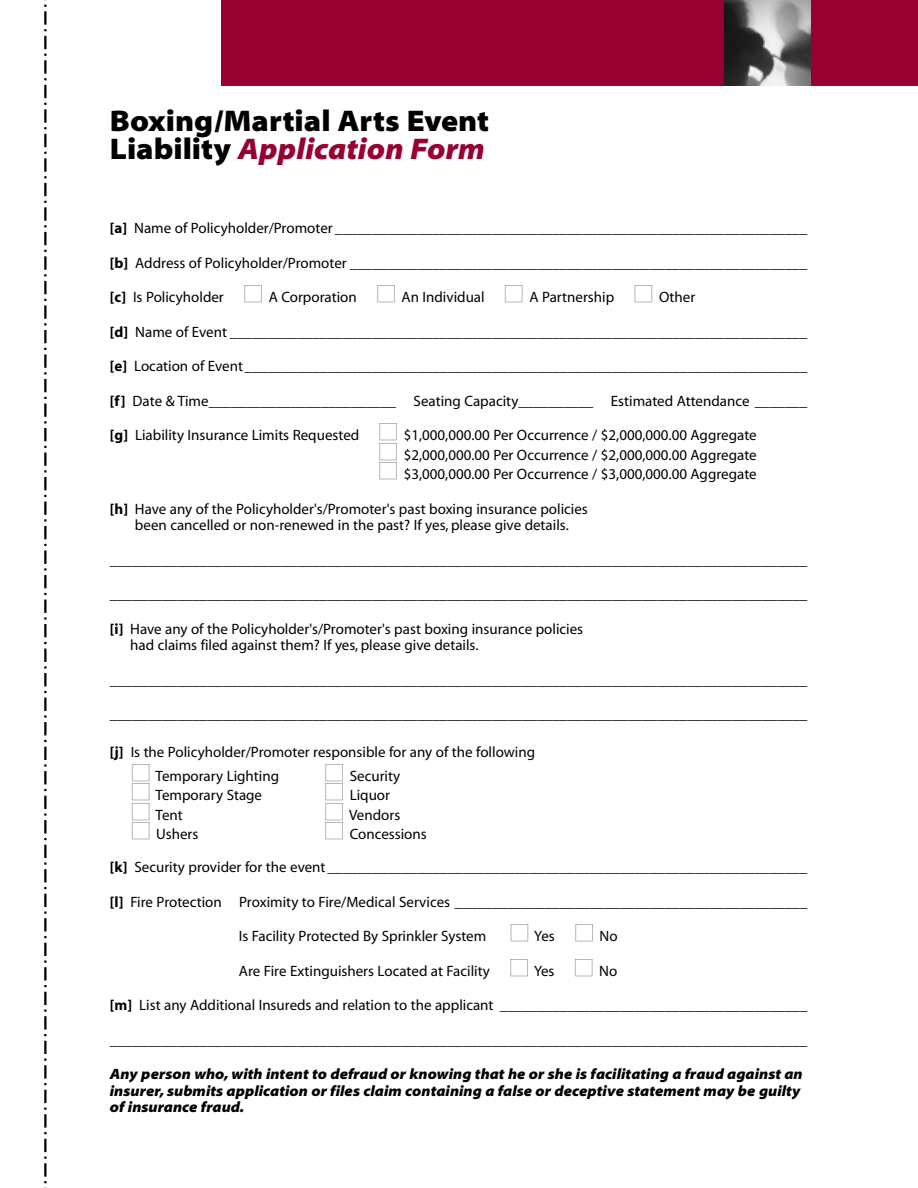
<style>
.page{position:relative;width:918px;height:1188px;background:#fff}
.page>*{position:absolute;margin:0;border:0;box-sizing:border-box;transform-origin:0 0}
.t1{font:30px "Myriad MM It 830 700";color:#970031}
.t2{font:30px "Myriad MM 830 700";color:#000}
.t3{font:15px/19.5px "Myriad MM 400 600";color:#000}
.t4{font:15px/16.5px "Myriad MM It 830 700";color:#000}
.s1{font-family:"Myriad MM 830 700";color:#000}
.s2{font-family:"Myriad MM 700 600"}
</style>
<div class="page">
<svg style="left:44px;top:0;width:2px;height:1188px"></svg>
<div style="left:221px;top:0;width:697px;height:86px;background:#970031"></div>
<img style="left:725px;top:0;width:85px;height:86px">
<h1 class="t2" style="left:110px;top:110px;width:381px">Boxing/Martial Arts Event</h1>
<h1 class="t1" style="left:110px;top:138px;width:377px"><span class="s1">Liability</span> Application Form</h1>
<p class="t3" style="left:110px;top:220px;width:699px"><span class="s2">[a]</span> Name of Policyholder/Promoter _______________________________________________________________</p>
<p class="t3" style="left:110px;top:254px;width:699px"><span class="s2">[b]</span> Address of Policyholder/Promoter _____________________________________________________________</p>
<p class="t3" style="left:110px;top:289px;width:116px"><span class="s2">[c]</span> Is Policyholder</p>
<p class="t3" style="left:269px;top:289px;width:90px">A Corporation</p>
<p class="t3" style="left:402px;top:289px;width:85px">An Individual</p>
<p class="t3" style="left:529px;top:289px;width:86px">A Partnership</p>
<p class="t3" style="left:659px;top:289px;width:38px">Other</p>
<p class="t3" style="left:110px;top:323px;width:699px"><span class="s2">[d]</span> Name of Event _____________________________________________________________________________</p>
<p class="t3" style="left:110px;top:358px;width:699px"><span class="s2">[e]</span> Location of Event ___________________________________________________________________________</p>
<p class="t3" style="left:110px;top:392px;width:699px"><span class="s2">[f]</span> Date &amp; Time_________________________ Seating Capacity__________ Estimated Attendance _______</p>
<p class="t3" style="left:110px;top:427px;width:251px"><span class="s2">[g]</span> Liability Insurance Limits Requested</p>
<p class="t3" style="left:404px;top:427px;width:355px;text-align:justify">$1,000,000.00 Per Occurrence / $2,000,000.00 Aggregate $2,000,000.00 Per Occurrence / $2,000,000.00 Aggregate $3,000,000.00 Per Occurrence / $3,000,000.00 Aggregate</p>
<p class="t3" style="left:110px;top:502px;width:480px;line-height:16.5px;text-align:center"><span class="s2">[h]</span> Have any of the Policyholder's/Promoter's past boxing insurance policies been cancelled or non-renewed in the past? If yes, please give details.</p>
<p class="t3" style="left:110px;top:551px;width:699px">_____________________________________________________________________________________________</p>
<p class="t3" style="left:110px;top:586px;width:699px">_____________________________________________________________________________________________</p>
<p class="t3" style="left:130px;top:622px;width:454px;line-height:16.5px;text-indent:-20px"><span class="s2">[i]</span> Have any of the Policyholder's/Promoter's past boxing insurance policies had claims filed against them? If yes, please give details.</p>
<p class="t3" style="left:110px;top:671px;width:699px">_____________________________________________________________________________________________</p>
<p class="t3" style="left:110px;top:706px;width:699px">_____________________________________________________________________________________________</p>
<p class="t3" style="left:156px;top:741px;width:381px;line-height:24px;text-indent:-46px"><span class="s2">[j]</span> Is the Policyholder/Promoter responsible for any of the following<br>Temporary Lighting</p>
<p class="t3" style="left:350px;top:767px;width:52px">Security</p>
<p class="t3" style="left:156px;top:787px;width:108px">Temporary Stage</p>
<p class="t3" style="left:350px;top:787px;width:42px">Liquor</p>
<p class="t3" style="left:156px;top:806px;width:29px">Tent</p>
<p class="t3" style="left:349px;top:806px;width:53px">Vendors</p>
<p class="t3" style="left:156px;top:826px;width:44px">Ushers</p>
<p class="t3" style="left:350px;top:826px;width:79px">Concessions</p>
<p class="t3" style="left:110px;top:859px;width:699px"><span class="s2">[k]</span> Security provider for the event ________________________________________________________________</p>
<p class="t3" style="left:110px;top:893px;width:699px"><span class="s2">[l]</span> Fire Protection Proximity to Fire/Medical Services _______________________________________________</p>
<p class="t3" style="left:239px;top:928px;width:249px">Is Facility Protected By Sprinkler System</p>
<p class="t3" style="left:534px;top:928px;width:22px">Yes</p>
<p class="t3" style="left:600px;top:928px;width:20px">No</p>
<p class="t3" style="left:239px;top:962px;width:252px">Are Fire Extinguishers Located at Facility</p>
<p class="t3" style="left:534px;top:962px;width:22px">Yes</p>
<p class="t3" style="left:599px;top:962px;width:20px">No</p>
<p class="t3" style="left:110px;top:997px;width:699px"><span class="s2">[m]</span> List any Additional Insureds and relation to the applicant _________________________________________</p>
<p class="t3" style="left:110px;top:1031px;width:699px">_____________________________________________________________________________________________</p>
<p class="t4" style="left:110px;top:1067px;width:694px">Any person who, with intent to defraud or knowing that he or she is facilitating a fraud against an insurer, submits application or files claim containing a false or deceptive statement may be guilty of insurance fraud.</p>
</div>
